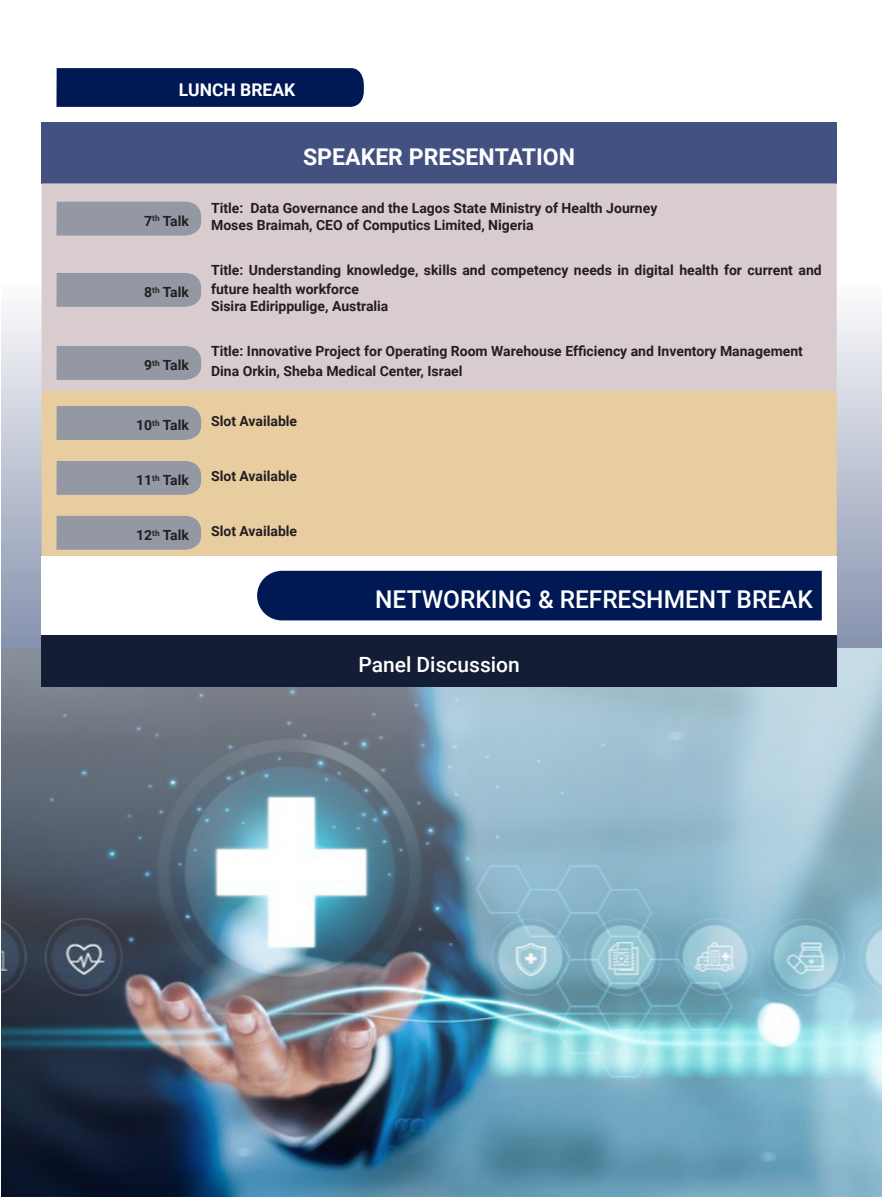
<style>
.page{position:relative;width:882px;height:1197px;background:#fff}
.page>*{position:absolute;margin:0;border:0;box-sizing:border-box;transform-origin:0 0}
.t1{font:500 24.5px "Roboto";color:#fff}
.t2{font:700 23.1px "Roboto";color:#fff}
.t3{font:500 21px "Roboto";color:#fff}
.t4{font:700 17.5px "Roboto";color:#fff}
.t5{font:700 14px/19.2px "Roboto";color:#231f20}
</style>
<div class="page">
<svg style="left:1px;top:283px;width:881px;height:365px"></svg>
<img style="left:1px;top:648px;width:881px;height:549px">
<div style="left:42px;top:122px;width:795px;height:61px;background:#435181"></div>
<div style="left:42px;top:183px;width:795px;height:208px;background:#d9ccce"></div>
<div style="left:42px;top:391px;width:795px;height:165px;background:#e8cda1"></div>
<div style="left:42px;top:556px;width:795px;height:79px;background:#fff"></div>
<div style="left:42px;top:635px;width:795px;height:52px;background:#131d35"></div>
<div style="left:56px;top:68px;width:308px;height:39px;background:#001954"></div>
<div style="left:56px;top:202px;width:145px;height:34px;background:#9398a4"></div>
<div style="left:56px;top:273px;width:145px;height:34px;background:#9398a4"></div>
<div style="left:56px;top:346px;width:145px;height:34px;background:#9398a4"></div>
<div style="left:56px;top:406px;width:145px;height:34px;background:#9398a4"></div>
<div style="left:56px;top:461px;width:145px;height:34px;background:#9398a4"></div>
<div style="left:56px;top:516px;width:145px;height:34px;background:#9398a4"></div>
<div style="left:257px;top:571px;width:565px;height:49px;background:#001954"></div>
<p class="t4" style="left:179px;top:78px;width:118px">LUNCH BREAK</p>
<p class="t2" style="left:303px;top:140px;width:274px">SPEAKER PRESENTATION</p>
<p class="t5" style="left:144px;top:211px;width:46px">7<sup>th</sup> Talk</p>
<p class="t5" style="left:144px;top:282px;width:46px">8<sup>th</sup> Talk</p>
<p class="t5" style="left:144px;top:355px;width:46px">9<sup>th</sup> Talk</p>
<p class="t5" style="left:211px;top:198px;width:448px">Title: Data Governance and the Lagos State Ministry of Health Journey</p>
<p class="t5" style="left:211px;top:215px;width:324px">Moses Braimah, CEO of Computics Limited, Nigeria</p>
<p class="t5" style="left:211px;top:260px;width:612px">Title: Understanding knowledge, skills and competency needs in digital health for current and future health workforce</p>
<p class="t5" style="left:211px;top:296px;width:179px">Sisira Edirippulige, Australia</p>
<p class="t5" style="left:211px;top:340px;width:593px">Title: Innovative Project for Operating Room Warehouse Efficiency and Inventory Management</p>
<p class="t5" style="left:211px;top:361px;width:253px">Dina Orkin, Sheba Medical Center, Israel</p>
<p class="t5" style="left:136px;top:415px;width:54px">10<sup>th</sup> Talk</p>
<p class="t5" style="left:211px;top:411px;width:88px">Slot Available</p>
<p class="t5" style="left:136px;top:470px;width:54px">11<sup>th</sup> Talk</p>
<p class="t5" style="left:211px;top:466px;width:88px">Slot Available</p>
<p class="t5" style="left:136px;top:525px;width:54px">12<sup>th</sup> Talk</p>
<p class="t5" style="left:211px;top:521px;width:88px">Slot Available</p>
<p class="t1" style="left:375px;top:583px;width:439px">NETWORKING &amp; REFRESHMENT BREAK</p>
<p class="t3" style="left:358px;top:650px;width:163px">Panel Discussion</p>
</div>
